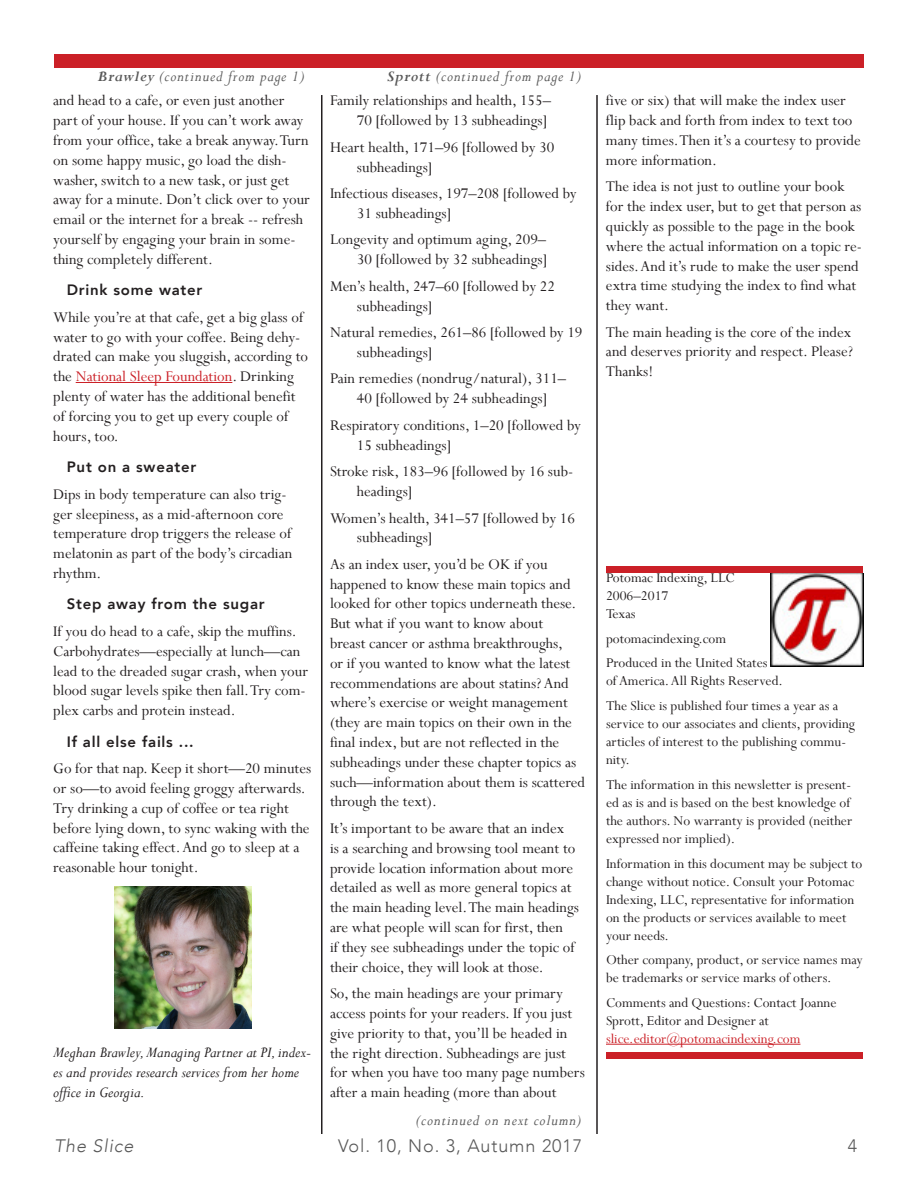
<style>
.page{position:relative;width:918px;height:1188px;background:#fff}
.page>*{position:absolute;margin:0;border:0;box-sizing:border-box;transform-origin:0 0}
.t1{font:300 18px "Avenir";letter-spacing:.05em;color:#585858}
.t2{font:italic 300 18px "Avenir";letter-spacing:.05em;color:#585858}
.t3{font:16.5px/19.8px "Perpetua";color:#231f20}
.t4{font:italic 16.5px/19.8px "Perpetua";color:#231f20}
.t5{font:italic 16.5px "Perpetua";letter-spacing:.05em;color:#585858}
.t6{font:15px/18px "Perpetua";color:#231f20}
.t7{font:800 15px "Avenir";letter-spacing:.05em;color:#231f20}
.t8{font:15px "Perpetua";color:#cb2027}
.s1{font-weight:700}
.s2{color:#cb2027}
</style>
<div class="page">
<hr style="left:76px;top:382px;width:156px;height:1px;background:#cb2027">
<hr style="left:596px;top:95px;width:2px;height:1039px;background:#231f20">
<hr style="left:321px;top:95px;width:1px;height:1039px;background:#231f20">
<div style="left:54px;top:54px;width:810px;height:13px;background:#cb2027"></div>
<div style="left:606px;top:566px;width:256px;height:6px;background:#cb2027"></div>
<hr style="left:606px;top:1044px;width:194px;height:1px;background:#cb2027">
<img style="left:771px;top:573px;width:93px;height:93px">
<div style="left:606px;top:1052px;width:256px;height:7px;background:#cb2027"></div>
<img style="left:115px;top:886px;width:136px;height:143px">
<p class="t5" style="left:98px;top:66px;width:208px"><span class="s1">Brawley</span> (continued from page 1)</p>
<p class="t5" style="left:387px;top:66px;width:196px"><span class="s1">Sprott</span> (continued from page 1)</p>
<p class="t3" style="left:53px;top:90px;width:258px">and head to a cafe, or even just another part of your house. If you can’t work away from your office, take a break anyway. Turn on some happy music, go load the dish&shy;washer, switch to a new task, or just get away for a minute. Don’t click over to your email or the internet for a break -- refresh yourself by engaging your brain in some&shy;thing completely different.</p>
<p class="t7" style="left:67px;top:278px;width:137px">Drink some water</p>
<p class="t3" style="left:53px;top:307px;width:256px">While you’re at that cafe, get a big glass of water to go with your coffee. Being dehy&shy;drated can make you sluggish, according to the <span class="s2">National Sleep Foundation</span>. Drinking plenty of water has the additional benefit of forcing you to get up every couple of hours, too.</p>
<p class="t7" style="left:67px;top:455px;width:131px">Put on a sweater</p>
<p class="t3" style="left:53px;top:484px;width:241px">Dips in body temperature can also trig&shy;ger sleepiness, as a mid-afternoon core temperature drop triggers the release of melatonin as part of the body’s circadian rhythm.</p>
<p class="t7" style="left:67px;top:593px;width:200px">Step away from the sugar</p>
<p class="t3" style="left:53px;top:621px;width:256px">If you do head to a cafe, skip the muffins.<br>Carbohydrates—especially at lunch—can lead to the dreaded sugar crash, when your blood sugar levels spike then fall. Try com&shy;plex carbs and protein instead.</p>
<p class="t7" style="left:67px;top:730px;width:128px">If all else fails ...</p>
<p class="t3" style="left:53px;top:758px;width:260px">Go for that nap. Keep it short—20 minutes or so—to avoid feeling groggy afterwards.<br>Try drinking a cup of coffee or tea right before lying down, to sync waking with the caffeine taking effect. And go to sleep at a reasonable hour tonight.</p>
<p class="t4" style="left:53px;top:1042px;width:259px">Meghan Brawley, Managing Partner at PI, index&shy;es and provides research services from her home office in Georgia.</p>
<p class="t3" style="left:330px;top:90px;width:223px;text-align:right">Family relationships and health, 155–<br>70 [followed by 13 subheadings]</p>
<p class="t3" style="left:357px;top:137px;width:199px;text-indent:-27px">Heart health, 171–96 [followed by 30 subheadings]</p>
<p class="t3" style="left:357px;top:183px;width:221px;text-indent:-27px">Infectious diseases, 197–208 [followed by<br>31 subheadings]</p>
<p class="t3" style="left:330px;top:229px;width:219px;text-align:right">Longevity and optimum aging, 209–<br>30 [followed by 32 subheadings]</p>
<p class="t3" style="left:357px;top:276px;width:200px;text-indent:-27px">Men’s health, 247–60 [followed by 22 subheadings]</p>
<p class="t3" style="left:357px;top:322px;width:227px;text-indent:-27px">Natural remedies, 261–86 [followed by 19 subheadings]</p>
<p class="t3" style="left:330px;top:369px;width:238px;text-align:center">Pain remedies (nondrug/natural), 311–<br>40 [followed by 24 subheadings]</p>
<p class="t3" style="left:357px;top:415px;width:225px;text-indent:-27px">Respiratory conditions, 1–20 [followed by<br>15 subheadings]</p>
<p class="t3" style="left:357px;top:461px;width:218px;text-indent:-27px">Stroke risk, 183–96 [followed by 16 sub&shy;headings]</p>
<p class="t3" style="left:357px;top:508px;width:220px;text-indent:-27px">Women’s health, 341–57 [followed by 16 subheadings]</p>
<p class="t3" style="left:330px;top:554px;width:257px">As an index user, you’d be OK if you happened to know these main topics and looked for other topics underneath these.<br>But what if you want to know about<br>breast cancer or asthma breakthroughs,<br>or if you wanted to know what the latest recommendations are about statins? And where’s exercise or weight management (they are main topics on their own in the final index, but are not reflected in the subheadings under these chapter topics as such—information about them is scattered through the text).</p>
<p class="t3" style="left:330px;top:818px;width:251px">It’s important to be aware that an index<br>is a searching and browsing tool meant to provide location information about more detailed as well as more general topics at the main heading level. The main headings are what people will scan for first, then<br>if they see subheadings under the topic of their choice, they will look at those.</p>
<p class="t3" style="left:330px;top:983px;width:257px">So, the main headings are your primary access points for your readers. If you just give priority to that, you’ll be headed in the right direction. Subheadings are just for when you have too many page numbers after a main heading (more than about</p>
<p class="t5" style="left:416px;top:1110px;width:167px">(continued on next column)</p>
<p class="t3" style="left:606px;top:90px;width:256px">five or six) that will make the index user flip back and forth from index to text too many times. Then it’s a courtesy to provide more information.</p>
<p class="t3" style="left:606px;top:176px;width:257px">The idea is not just to outline your book for the index user, but to get that person as quickly as possible to the page in the book where the actual information on a topic re&shy;sides. And it’s rude to make the user spend extra time studying the index to find what they want.</p>
<p class="t3" style="left:606px;top:322px;width:249px;text-align:justify">The main heading is the core of the index and deserves priority and respect. Please?<br>Thanks!</p>
<p class="t6" style="left:606px;top:568px;width:130px">Potomac Indexing, LLC<br>2006–2017<br>Texas</p>
<p class="t6" style="left:606px;top:626px;width:163px;line-height:24.8px">potomacindexing.com<br>Produced in the United States</p>
<p class="t6" style="left:606px;top:668px;width:234px;line-height:24.8px">of America. All Rights Reserved.<br>The Slice is published four times a year as a</p>
<p class="t6" style="left:606px;top:714px;width:251px">service to our associates and clients, providing articles of interest to the publishing commu&shy;nity.</p>
<p class="t6" style="left:606px;top:775px;width:248px;text-align:justify">The information in this newsletter is present&shy;ed as is and is based on the best knowledge of the authors. No warranty is provided (neither expressed nor implied).</p>
<p class="t6" style="left:606px;top:854px;width:258px">Information in this document may be subject to change without notice. Consult your Potomac Indexing, LLC, representative for information on the products or services available to meet your needs.</p>
<p class="t6" style="left:606px;top:951px;width:258px">Other company, product, or service names may be trademarks or service marks of others.</p>
<p class="t6" style="left:606px;top:993px;width:232px">Comments and Questions: Contact Joanne<br>Sprott, Editor and Designer at</p>
<p class="t8" style="left:606px;top:1029px;width:196px">slice.editor@potomacindexing.com</p>
<p class="t2" style="left:54px;top:1135px;width:81px">The Slice</p>
<p class="t1" style="left:338px;top:1135px;width:246px">Vol. 10, No. 3, Autumn 2017</p>
<p class="t1" style="left:848px;top:1135px;width:11px">4</p>
</div>
